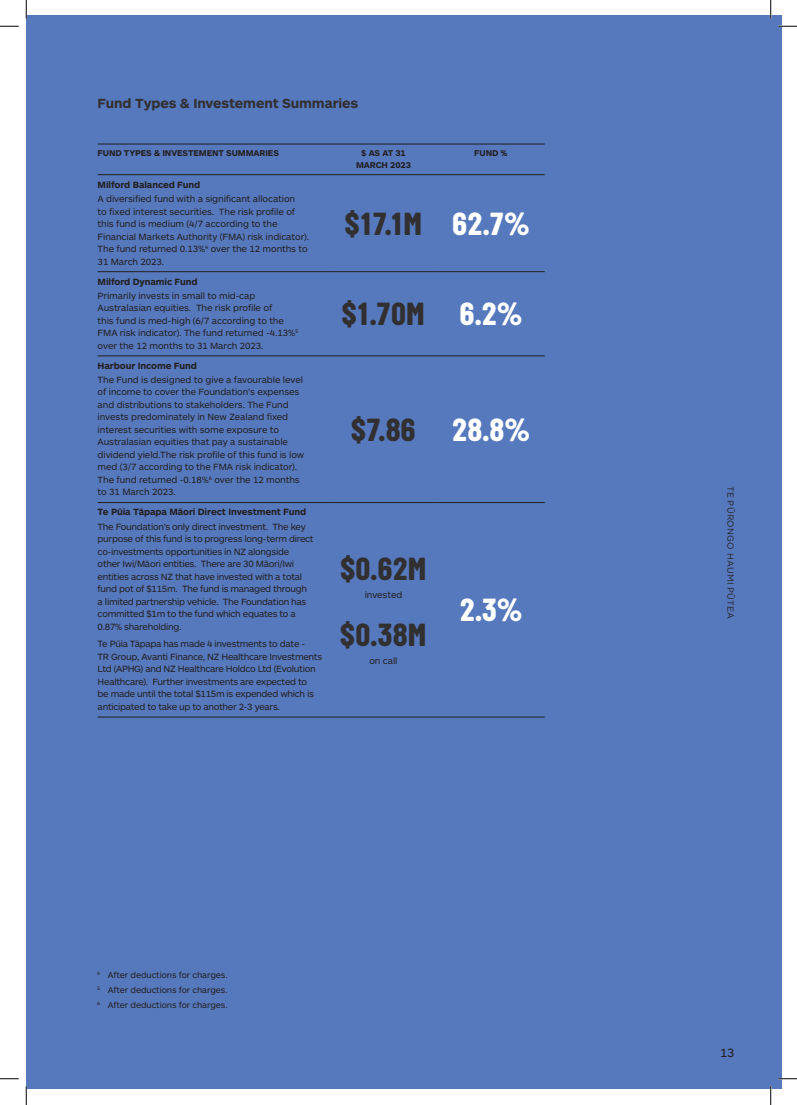
<style>
.page{position:relative;width:797px;height:1105px;background:#fff}
.page>*{position:absolute;margin:0;border:0;box-sizing:border-box;transform-origin:0 0}
.major_head{font:800 32.5px "Italian Plate No 1";color:#fff}
.major_head-2{font:800 32.5px "Italian Plate No 1";letter-spacing:-.005em;color:#312f30}
.table_body{font:800 32.5px "Italian Plate No 1";color:#312f30}
.t1{font:700 13.75px "ARS Maquette Pro";letter-spacing:-.005em;color:#312f30}
.Page_numbers_left_align{font:12.5px "ARS Maquette Pro";color:#231f20}
.table_body-2{font:9.38px/12.5px "ARS Maquette Pro";letter-spacing:-.015em;color:#231f20}
.table_H2{font:700 9.38px "ARS Maquette Pro";letter-spacing:-.01em;color:#231f20}
.footnotes{font:8.75px "ARS Maquette Pro";letter-spacing:-.01em;color:#231f20}
.table_H1{font:700 8.75px/11.2px "ARS Maquette Pro";letter-spacing:-.01em;color:#231f20;text-align:center}
.Section_Running_Descriptor{font:8.75px "Gotham";letter-spacing:.035em;color:#231f20}
</style>
<div class="page">
<div style="left:26px;top:16px;width:755px;height:1073px;background:#5679bd"></div>
<hr style="left:98px;top:271px;width:232px;height:1px;background:#231f20">
<hr style="left:330px;top:271px;width:107px;height:1px;background:#231f20">
<hr style="left:437px;top:271px;width:107px;height:1px;background:#231f20">
<hr style="left:98px;top:356px;width:232px;height:1px;background:#231f20">
<hr style="left:330px;top:356px;width:107px;height:1px;background:#231f20">
<hr style="left:437px;top:356px;width:107px;height:1px;background:#231f20">
<hr style="left:98px;top:502px;width:232px;height:1px;background:#231f20">
<hr style="left:330px;top:502px;width:107px;height:1px;background:#231f20">
<hr style="left:437px;top:502px;width:107px;height:1px;background:#231f20">
<hr style="left:98px;top:174px;width:232px;height:1px;background:#231f20">
<hr style="left:330px;top:174px;width:107px;height:1px;background:#231f20">
<hr style="left:437px;top:174px;width:107px;height:1px;background:#231f20">
<hr style="left:98px;top:144px;width:232px;height:1px;background:#231f20">
<hr style="left:330px;top:144px;width:107px;height:1px;background:#231f20">
<hr style="left:437px;top:144px;width:107px;height:1px;background:#231f20">
<hr style="left:98px;top:717px;width:232px;height:1px;background:#231f20">
<hr style="left:330px;top:717px;width:107px;height:1px;background:#231f20">
<hr style="left:437px;top:717px;width:107px;height:1px;background:#231f20">
<svg style="left:0;top:25px;width:19px;height:2px"></svg>
<svg style="left:778px;top:25px;width:19px;height:2px"></svg>
<svg style="left:0;top:1078px;width:19px;height:1px"></svg>
<svg style="left:778px;top:1078px;width:19px;height:1px"></svg>
<svg style="left:25px;top:0;width:2px;height:19px"></svg>
<svg style="left:25px;top:1086px;width:2px;height:19px"></svg>
<svg style="left:770px;top:0;width:1px;height:19px"></svg>
<svg style="left:770px;top:1086px;width:1px;height:19px"></svg>
<h1 class="t1" style="left:98px;top:94px;width:262px">Fund Types &amp; Investement Summaries</h1>
<p class="table_H1" style="left:98px;top:147px;width:183px">FUND TYPES &amp; INVESTEMENT SUMMARIES</p>
<p class="table_H1" style="left:356px;top:147px;width:56px">$ AS AT 31<br>MARCH 2023</p>
<p class="table_H1" style="left:474px;top:147px;width:35px">FUND %</p>
<p class="table_H2" style="left:98px;top:178px;width:104px">Milford Balanced Fund</p>
<p class="table_body-2" style="left:98px;top:192px;width:213px">A diversified fund with a significant allocation<br>to fixed interest securities. The risk profile of this fund is medium (4/7 according to the Financial Markets Authority (FMA) risk indicator).<br>The fund returned 0.13%<sup>4</sup> over the 12 months to 31 March 2023.</p>
<p class="major_head-2" style="left:345px;top:206px;width:79px">$17.1M</p>
<p class="major_head" style="left:452px;top:206px;width:78px">62.7%</p>
<p class="table_H2" style="left:98px;top:275px;width:102px">Milford Dynamic Fund</p>
<p class="table_body-2" style="left:98px;top:289px;width:202px">Primarily invests in small to mid-cap Australasian equities. The risk profile of<br>this fund is med-high (6/7 according to the FMA risk indicator). The fund returned -4.13%<sup>5 </sup>over the 12 months to 31 March 2023.</p>
<p class="major_head-2" style="left:342px;top:297px;width:85px">$1.70M</p>
<p class="major_head" style="left:460px;top:297px;width:64px">6.2%</p>
<p class="table_H2" style="left:98px;top:359px;width:101px">Harbour Income Fund</p>
<p class="table_body-2" style="left:98px;top:373px;width:208px">The Fund is designed to give a favourable level of income to cover the Foundation’s expenses and distributions to stakeholders. The Fund invests predominately in New Zealand fixed interest securities with some exposure to Australasian equities that pay a sustainable dividend yield.The risk profile of this fund is low med (3/7 according to the FMA risk indicator).<br>The fund returned -0.18%<sup>6</sup> over the 12 months to 31 March 2023.</p>
<p class="major_head-2" style="left:351px;top:412px;width:66px">$7.86</p>
<p class="major_head" style="left:452px;top:412px;width:79px">28.8%</p>
<p class="table_H2" style="left:98px;top:506px;width:210px">Te Pūia Tāpapa Māori Direct Investment Fund</p>
<p class="table_body-2" style="left:98px;top:520px;width:217px">The Foundation’s only direct investment. The key purpose of this fund is to progress long-term direct co-investments opportunities in NZ alongside other Iwi/Māori entities. There are 30 Māori/Iwi entities across NZ that have invested with a total fund pot of $115m. The fund is managed through a limited partnership vehicle. The Foundation has committed $1m to the fund which equates to a 0.87% shareholding.</p>
<p class="table_body-2" style="left:98px;top:637px;width:226px">Te Pūia Tāpapa has made 4 investments to date -<br>TR Group, Avanti Finance, NZ Healthcare Investments Ltd (APHG) and NZ Healthcare Holdco Ltd (Evolution Healthcare). Further investments are expected to<br>be made until the total $115m is expended which is anticipated to take up to another 2-3 years.</p>
<p class="table_body" style="left:340px;top:552px;width:88px">$0.62M</p>
<p class="table_body-2" style="left:365px;top:588px;width:39px">invested</p>
<p class="table_body" style="left:340px;top:617px;width:88px">$0.38M</p>
<p class="table_body-2" style="left:369px;top:654px;width:30px">on call</p>
<p class="major_head" style="left:460px;top:593px;width:64px">2.3%</p>
<p class="footnotes" style="left:97px;top:969px;width:132px"><sup>4</sup> After deductions for charges.</p>
<p class="footnotes" style="left:97px;top:984px;width:132px"><sup>5</sup> After deductions for charges.</p>
<p class="footnotes" style="left:97px;top:999px;width:132px"><sup>6</sup> After deductions for charges.</p>
<p class="Section_Running_Descriptor" style="left:736px;top:486px;width:135px;rotate:90deg">TE PŪRONGO HAUMI PŪTEA</p>
<p class="Page_numbers_left_align" style="left:720px;top:1044px;width:16px">13</p>
</div>
